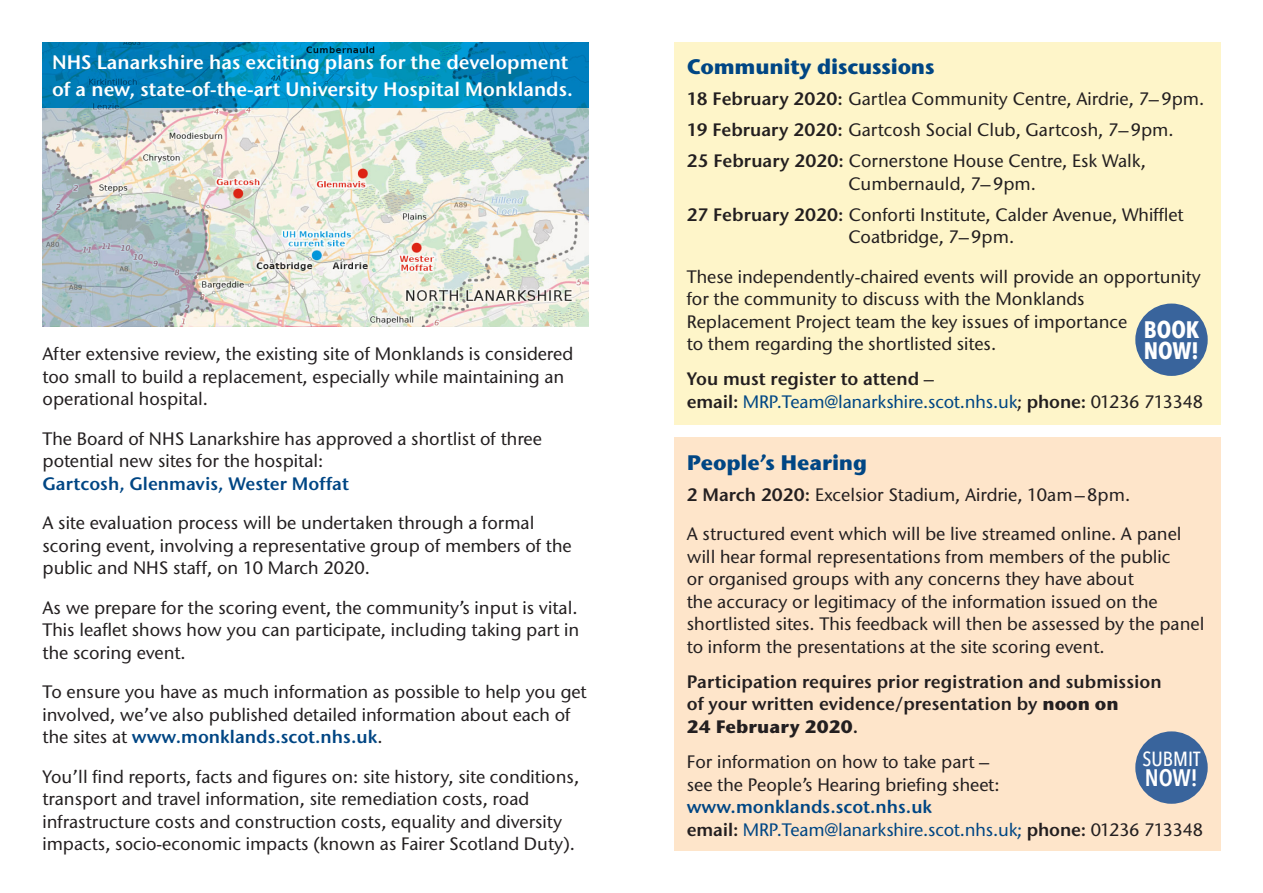
<style>
.page{position:relative;width:1263px;height:893px;background:#fff}
.page>*{position:absolute;margin:0;border:0;box-sizing:border-box;transform-origin:0 0}
.t1{font:700 23.85px "Avenir Next Condensed";color:#fff}
.t2{font:600 23.85px "Avenir Next Condensed";color:#fff}
.t3{font:700 21px "ITC Stone Sans";letter-spacing:-.01em;color:#004684}
.t4{font:500 20.4px "Avenir Next Condensed";color:#fff}
.t5{font:600 19.5px/27px "ITC Stone Sans";color:#fff}
.p_close{font:500 18px/22.5px "ITC Stone Sans";color:#231f20}
.p_close-ish{font:500 18px/22.5px "ITC Stone Sans";color:#231f20}
.p_close-ish-2{font:600 18px/22.5px "ITC Stone Sans";color:#231f20}
.s1{font-weight:600;color:#004684}
.s2{font-weight:600}
.s3{font-weight:500}
.s4{font-weight:500;color:#004684}
.s5{font-weight:700}
.s6{color:#004684}
</style>
<div class="page">
<div style="left:674px;top:437px;width:546px;height:413px;background:#fee5ca"></div>
<img style="left:43px;top:108px;width:546px;height:219px">
<svg style="left:43px;top:43px;width:546px;height:65px;background:#0085ba"></svg>
<div style="left:674px;top:43px;width:546px;height:382px;background:#fef5c9"></div>
<div style="left:1135px;top:304px;width:73px;height:72px;background:#39649c;border-radius:50%"></div>
<div style="left:1135px;top:731px;width:73px;height:73px;background:#39649c;border-radius:50%"></div>
<p class="t5" style="left:52px;top:48px;width:522px">NHS Lanarkshire has exciting plans for the development of a new, state-of-the-art University Hospital Monklands.</p>
<p class="p_close" style="left:43px;top:343px;width:532px">After extensive review, the existing site of Monklands is considered too small to build a replacement, especially while maintaining an operational hospital.</p>
<p class="p_close" style="left:43px;top:427px;width:501px">The Board of NHS Lanarkshire has approved a shortlist of three potential new sites for the hospital:<br><span class="s1">Gartcosh, Glenmavis, Wester Moffat</span></p>
<p class="p_close" style="left:43px;top:512px;width:531px">A site evaluation process will be undertaken through a formal scoring event, involving a representative group of members of the public and NHS staff, on 10 March 2020.</p>
<p class="p_close" style="left:43px;top:596px;width:538px;text-align:justify">As we prepare for the scoring event, the community’s input is vital.<br>This leaflet shows how you can participate, including taking part in the scoring event.</p>
<p class="p_close" style="left:43px;top:681px;width:545px">To ensure you have as much information as possible to help you get involved, we’ve also published detailed information about each of the sites at <span class="s1">www.monklands.scot.nhs.uk</span>.</p>
<p class="p_close" style="left:43px;top:765px;width:538px">You’ll find reports, facts and figures on: site history, site conditions, transport and travel information, site remediation costs, road infrastructure costs and construction costs, equality and diversity impacts, socio-economic impacts (known as Fairer Scotland Duty).</p>
<p class="t3" style="left:687px;top:53px;width:249px">Community discussions</p>
<p class="p_close-ish" style="left:687px;top:87px;width:519px"><span class="s2">18 February 2020:</span> Gartlea Community Centre, Airdrie, 7–9pm.</p>
<p class="p_close" style="left:687px;top:118px;width:488px"><span class="s2">19 February 2020:</span> Gartcosh Social Club, Gartcosh, 7–9pm.</p>
<p class="p_close" style="left:848px;top:149px;width:299px;text-indent:-162px"><span class="s2">25 February 2020:</span> Cornerstone House Centre, Esk Walk,<br>Cumbernauld, 7–9pm.</p>
<p class="p_close" style="left:687px;top:203px;width:498px;text-align:center"><span class="s2">27 February 2020:</span> Conforti Institute, Calder Avenue, Whifflet<br>Coatbridge, 7–9pm.</p>
<p class="p_close-ish" style="left:687px;top:265px;width:516px">These independently-chaired events will provide an opportunity for the community to discuss with the Monklands<br>Replacement Project team the key issues of importance<br>to them regarding the shortlisted sites.</p>
<p class="p_close-ish-2" style="left:687px;top:368px;width:518px">You must register to attend <span class="s3">–<br></span>email: <span class="s4">MRP.Team@lanarkshire.scot.nhs.uk</span><span class="s3">;</span> phone: <span class="s3">01236 713348</span></p>
<p class="t1" style="left:1144px;top:315px;width:57px">BOOK</p>
<p class="t1" style="left:1144px;top:336px;width:57px">NOW!</p>
<p class="t3" style="left:687px;top:449px;width:182px">People’s Hearing</p>
<p class="p_close" style="left:687px;top:483px;width:445px"><span class="s2">2 March 2020:</span> Excelsior Stadium, Airdrie, 10am–8pm.</p>
<p class="p_close-ish" style="left:687px;top:522px;width:519px">A structured event which will be live streamed online. A panel will hear formal representations from members of the public<br>or organised groups with any concerns they have about<br>the accuracy or legitimacy of the information issued on the shortlisted sites. This feedback will then be assessed by the panel to inform the presentations at the site scoring event.</p>
<p class="p_close-ish-2" style="left:687px;top:670px;width:476px">Participation requires prior registration and submission of your written evidence/presentation by <span class="s5">noon on<br>24 February 2020</span>.</p>
<p class="p_close-ish" style="left:687px;top:750px;width:518px">For information on how to take part –<br>see the People’s Hearing briefing sheet: <span class="s1">www.monklands.scot.nhs.uk<br></span><span class="s2">email:</span> <span class="s6">MRP.Team@lanarkshire.scot.nhs.uk;</span> <span class="s2">phone:</span> 01236 713348</p>
<p class="t4" style="left:1142px;top:746px;width:59px">SUBMIT</p>
<p class="t2" style="left:1145px;top:757px;width:55px">NOW!</p>
</div>
